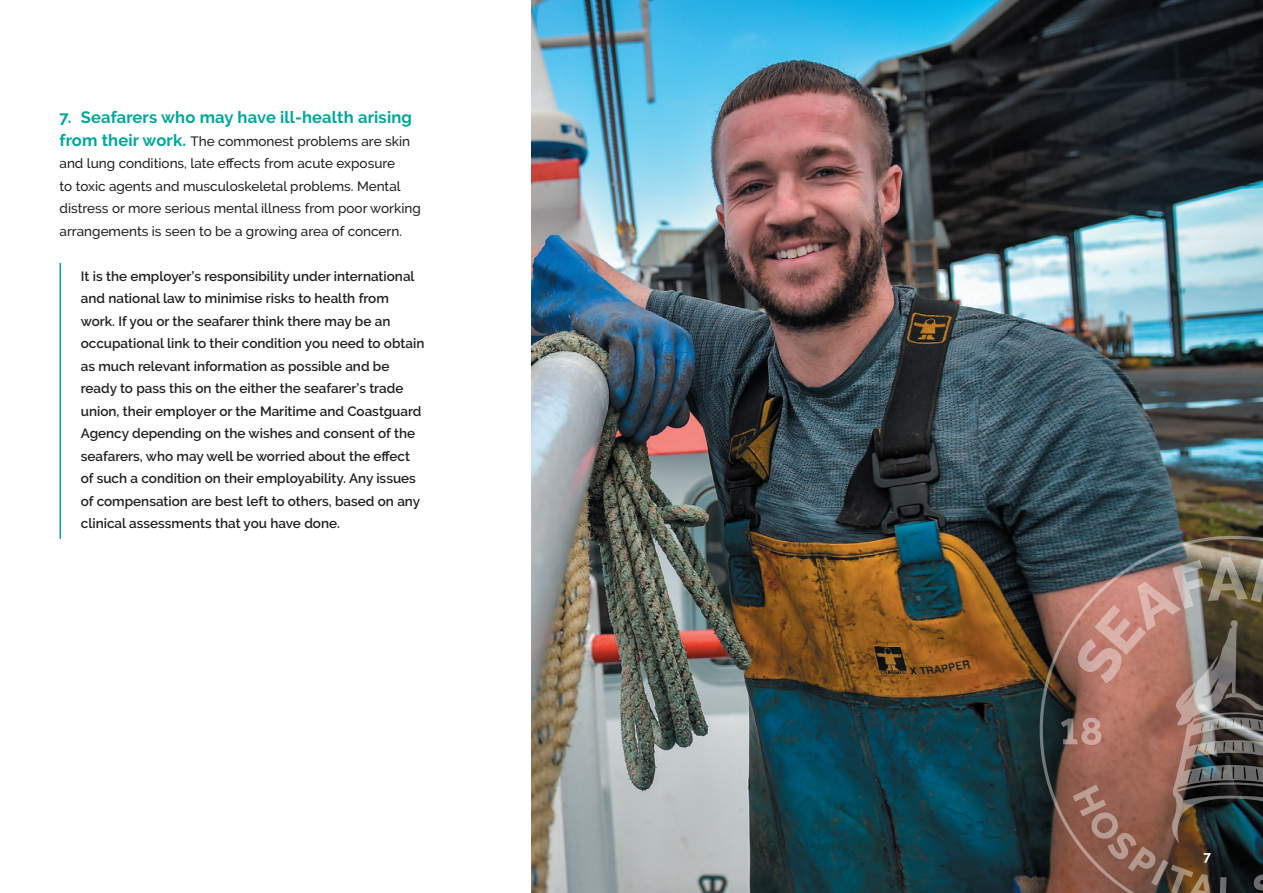
<style>
.page{position:relative;width:1263px;height:893px;background:#fff}
.page>*{position:absolute;margin:0;border:0;box-sizing:border-box;transform-origin:0 0}
.t1{font:700 16.5px "Raleway";letter-spacing:.01em;color:#00a79c}
.t2{font:600 13.5px/22.5px "Raleway";color:#231f20}
.t3{font:500 13.5px/22.5px "Raleway";color:#231f20}
.t4{font:700 13.5px "Raleway";color:#fff}
.s1{font-weight:700;font-size:16.5px;color:#00a79c}
</style>
<div class="page">
<hr style="left:60px;top:263px;width:1px;height:276px;background:#00a79c">
<img style="left:531px;top:0;width:732px;height:893px">
<img style="left:1040px;top:536px;width:223px;height:357px">
<img style="left:1061px;top:557px;width:202px;height:336px">
<p class="t1" style="left:60px;top:108px;width:354px">7. Seafarers who may have ill-health arising</p>
<p class="t3" style="left:60px;top:130px;width:363px"><span class="s1">from their work.</span> The commonest problems are skin and lung conditions, late effects from acute exposure<br>to toxic agents and musculoskeletal problems. Mental distress or more serious mental illness from poor working arrangements is seen to be a growing area of concern.</p>
<p class="t2" style="left:81px;top:265px;width:345px">It is the employer’s responsibility under international and national law to minimise risks to health from work. If you or the seafarer think there may be an occupational link to their condition you need to obtain as much relevant information as possible and be ready to pass this on the either the seafarer’s trade union, their employer or the Maritime and Coastguard Agency depending on the wishes and consent of the seafarers, who may well be worried about the effect of such a condition on their employability. Any issues of compensation are best left to others, based on any clinical assessments that you have done.</p>
<p class="t4" style="left:1203px;top:849px;width:9px">7</p>
</div>
